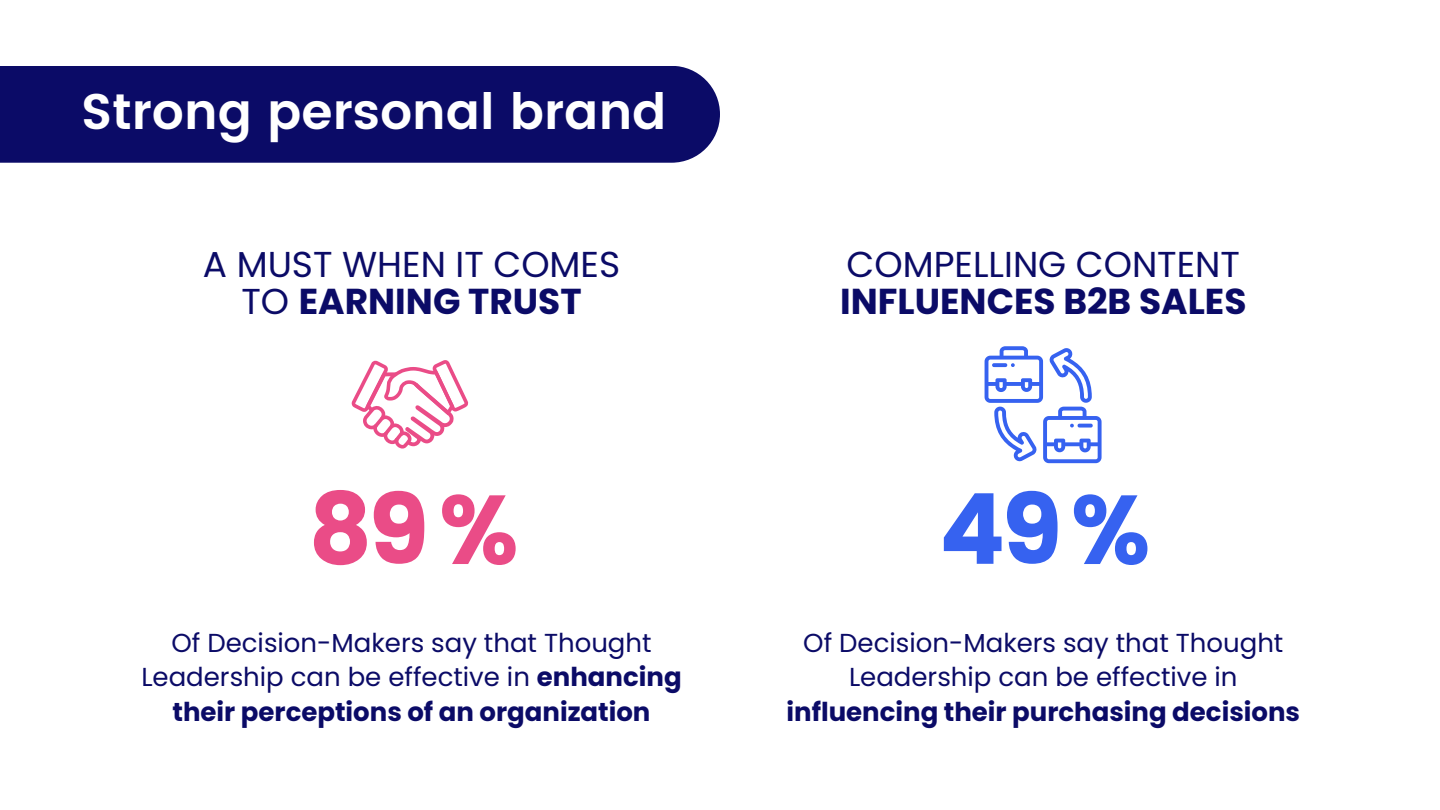
<style>
.page{position:relative;width:1440px;height:810px;background:#fff}
.page>*{position:absolute;margin:0;border:0;box-sizing:border-box;transform-origin:0 0}
.t1{font:98px "Poppins";color:#ea4c87}
.t2{font:98px "Poppins";color:#3662f0}
.t3{font:600 50px "Poppins";color:#fff}
.t4{font:700 36px/37.6px "Poppins";color:#0b0b67}
.t5{font:36px/37.6px "Poppins";color:#0b0b67;text-align:center}
.t6{font:26px/34.4px "Poppins";color:#0b0b67;text-align:center}
.s1{font-weight:700}
.s2{font-size:97.6px}
.s3{font-weight:400}
</style>
<div class="page">
<div style="left:0;top:66px;width:720px;height:97px;background:#0b0b67"></div>
<svg style="left:351px;top:360px;width:117px;height:89px"></svg>
<svg style="left:985px;top:346px;width:117px;height:117px"></svg>
<p class="t3" style="left:81px;top:82px;width:587px">Strong personal brand</p>
<p class="t5" style="left:203px;top:245px;width:419px">A MUST WHEN IT COMES<br>TO <span class="s1">EARNING TRUST</span></p>
<p class="t1" style="left:309px;top:473px;width:211px">89<span class="s2">%</span></p>
<p class="t6" style="left:141px;top:625px;width:542px">Of Decision-Makers say that Thought<br>Leadership can be effective in <span class="s1">enhancing their perceptions of an organization</span></p>
<p class="t4" style="left:840px;top:245px;width:408px"><span class="s3">COMPELLING CONTENT<br></span>INFLUENCES B2B SALES</p>
<p class="t2" style="left:939px;top:473px;width:213px">49<span class="s2">%</span></p>
<p class="t6" style="left:787px;top:625px;width:515px">Of Decision-Makers say that Thought<br>Leadership can be effective in <span class="s1">influencing their purchasing decisions</span></p>
</div>
